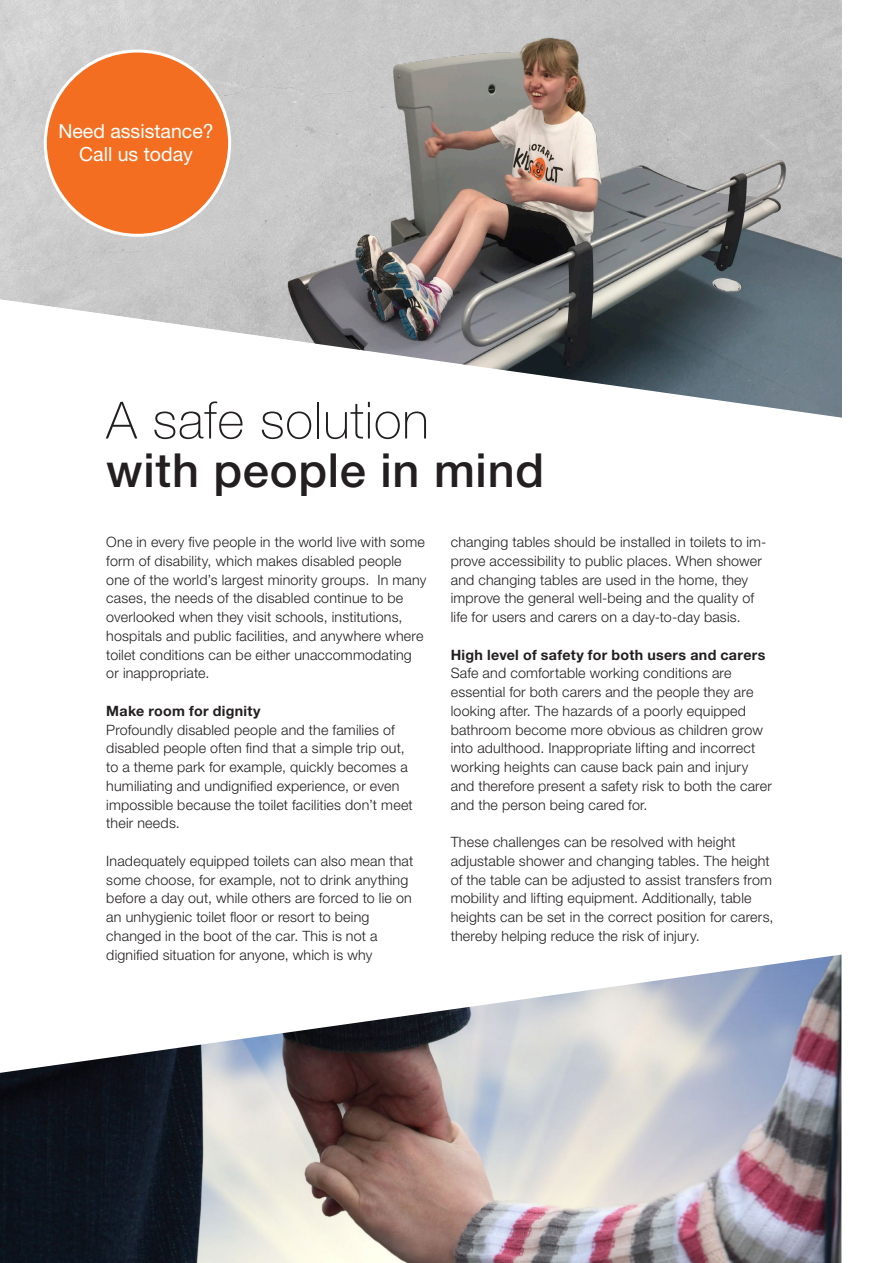
<style>
.page{position:relative;width:893px;height:1263px;background:#fff}
.page>*{position:absolute;margin:0;border:0;box-sizing:border-box;transform-origin:0 0}
.Overskrift_thin{font:100 51.3px "Helvetica Neue LT Std";letter-spacing:.015em;color:#231f20}
.Overskrift_medium{font:500 47.1px "Helvetica Neue LT Std";letter-spacing:.015em;color:#231f20}
.t1{font:19.5px/22.5px "Helvetica Neue";color:#fff;text-align:center}
.Brødtekst{font:300 14.25px/18.8px "Helvetica Neue LT Std";letter-spacing:.015em;color:#231f20}
.Mellemrubrik{font:700 14.25px "Helvetica Neue LT Std";letter-spacing:.02em;color:#231f20}
</style>
<div class="page">
<img style="left:0;top:1095px;width:841px;height:168px">
<img style="left:0;top:0;width:230px;height:290px">
<img style="left:230px;top:0;width:612px;height:290px">
<div style="left:45px;top:51px;width:185px;height:184px;background:#f36e21;border-radius:50%"></div>
<svg style="left:0;top:954px;width:842px;height:141px"></svg>
<svg style="left:0;top:290px;width:842px;height:128px"></svg>
<p class="t1" style="left:58px;top:120px;width:157px">Need assistance?<br>Call us today</p>
<p class="Overskrift_thin" style="left:106px;top:391px;width:324px">A safe solution</p>
<p class="Overskrift_medium" style="left:106px;top:442px;width:439px">with people in mind</p>
<p class="Brødtekst" style="left:106px;top:532px;width:322px">One in every five people in the world live with some form of disability, which makes disabled people one of the world’s largest minority groups. In many cases, the needs of the disabled continue to be overlooked when they visit schools, institutions, hospitals and public facilities, and anywhere where toilet conditions can be either unaccommodating or inappropriate.</p>
<p class="Mellemrubrik" style="left:106px;top:702px;width:156px">Make room for dignity</p>
<p class="Brødtekst" style="left:106px;top:720px;width:308px">Profoundly disabled people and the families of disabled people often find that a simple trip out, to a theme park for example, quickly becomes a humiliating and undignified experience, or even impossible because the toilet facilities don’t meet their needs.</p>
<p class="Brødtekst" style="left:106px;top:851px;width:308px">Inadequately equipped toilets can also mean that some choose, for example, not to drink anything before a day out, while others are forced to lie on an unhygienic toilet floor or resort to being</p>
<p class="Brødtekst" style="left:106px;top:926px;width:273px">changed in the boot of the car. This is not a</p>
<p class="Brødtekst" style="left:106px;top:945px;width:268px">dignified situation for anyone, which is why</p>
<p class="Brødtekst" style="left:451px;top:532px;width:317px">changing tables should be installed in toilets to im&shy;prove accessibility to public places. When shower and changing tables are used in the home, they improve the general well-being and the quality of life for users and carers on a day-to-day basis.</p>
<p class="Mellemrubrik" style="left:451px;top:646px;width:316px">High level of safety for both users and carers</p>
<p class="Brødtekst" style="left:451px;top:663px;width:323px">Safe and comfortable working conditions are essential for both carers and the people they are looking after. The hazards of a poorly equipped bathroom become more obvious as children grow into adulthood. Inappropriate lifting and incorrect working heights can cause back pain and injury and therefore present a safety risk to both the carer and the person being cared for.</p>
<p class="Brødtekst" style="left:451px;top:832px;width:324px">These challenges can be resolved with height adjustable shower and changing tables. The height of the table can be adjusted to assist transfers from mobility and lifting equipment. Additionally, table heights can be set in the correct position for carers, thereby helping reduce the risk of injury.</p>
</div>
